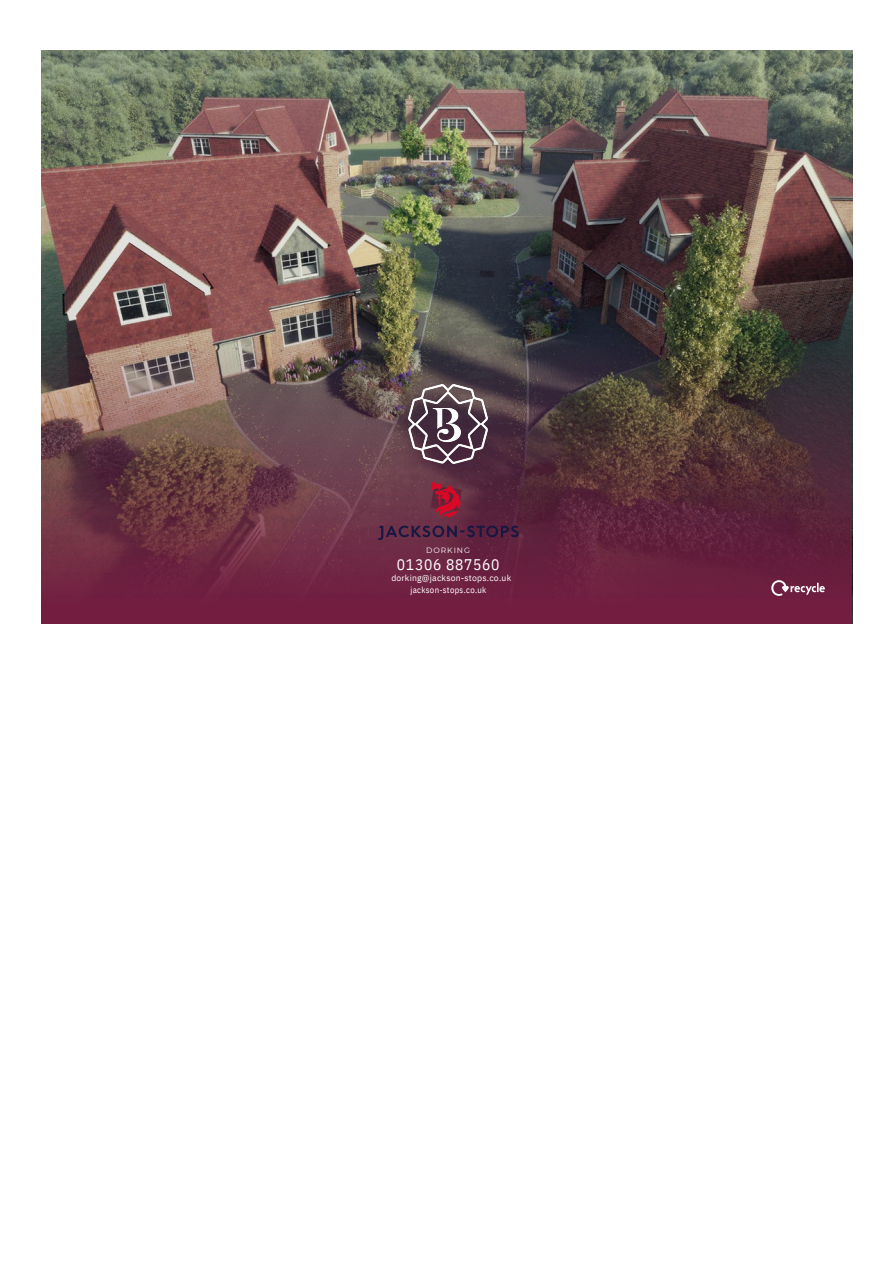
<style>
.page{position:relative;width:894px;height:1263px;background:#fff}
.page>*{position:absolute;margin:0;border:0;box-sizing:border-box;transform-origin:0 0}
.t1{font:15.45px "IBM Plex Sans Cond";letter-spacing:.045em;color:#fff}
.t2{font:8.7px "IBM Plex Sans";letter-spacing:.02em;color:#fff}
.t3{font:8.7px "IBM Plex Sans Cond";letter-spacing:.035em;color:#fff}
.t4{font:7.65px "Montserrat";letter-spacing:.12em;color:#fff}
</style>
<div class="page">
<img style="left:42px;top:51px;width:810px;height:572px">
<img style="left:42px;top:330px;width:809px;height:293px">
<svg style="left:431px;top:481px;width:29px;height:37px"></svg>
<svg style="left:377px;top:526px;width:141px;height:14px"></svg>
<svg style="left:771px;top:580px;width:53px;height:16px"></svg>
<img style="left:408px;top:385px;width:79px;height:78px">
<p class="t4" style="left:426px;top:546px;width:45px">DORKING</p>
<p class="t1" style="left:397px;top:554px;width:104px">01306 887560</p>
<p class="t2" style="left:391px;top:572px;width:121px">dorking@jackson-stops.co.uk</p>
<p class="t3" style="left:410px;top:584px;width:77px">jackson-stops.co.uk</p>
</div>
